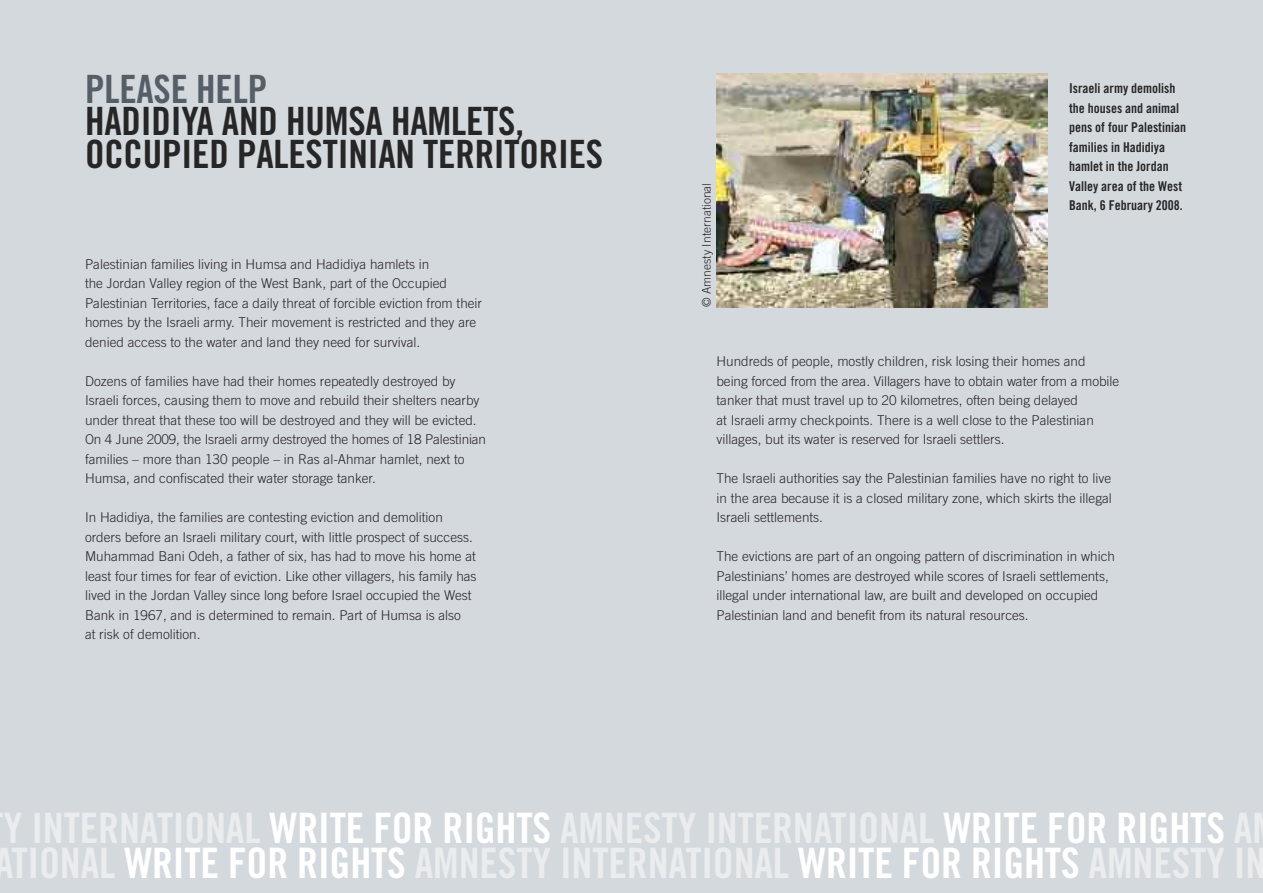
<style>
.page{position:relative;width:1263px;height:893px;background:#d4d9de}
.page>*{position:absolute;margin:0;border:0;box-sizing:border-box;transform-origin:0 0}
.t1{font:42px/34.5px "Amnesty Trade Gothic Bd Cn 20";letter-spacing:-.005em;color:#eaecee}
.t2{font:39px/32.2px "Amnesty Trade Gothic Bd Cn 20 OTF";letter-spacing:-.005em;color:#272627}
.t3{font:39px "Amnesty Trade Gothic Bd Cn 20 OTF";letter-spacing:-.005em;color:#565f67}
.t4{font:300 13.5px/19.5px "Amnesty Trade Gothic";color:#272627}
.t5{font:13.5px/19.5px "Amnesty Trade Gothic Bd Cn 20 OTF";color:#272627}
.t6{font:300 12px "Amnesty Trade Gothic";color:#272627}
.s1{color:#fff}
</style>
<div class="page">
<img style="left:716px;top:74px;width:331px;height:234px">
<h2 class="t3" style="left:85px;top:66px;width:184px">PLEASE HELP</h2>
<h2 class="t2" style="left:85px;top:105px;width:520px">HADIDIYA AND HUMSA HAMLETS,<br>OCCUPIED PALESTINIAN TERRITORIES</h2>
<p class="t4" style="left:85px;top:254px;width:399px">Palestinian families living in Humsa and Hadidiya hamlets in<br>the Jordan Valley region of the West Bank, part of the Occupied Palestinian Territories, face a daily threat of forcible eviction from their homes by the Israeli army. Their movement is restricted and they are denied access to the water and land they need for survival.</p>
<p class="t4" style="left:85px;top:371px;width:403px">Dozens of families have had their homes repeatedly destroyed by Israeli forces, causing them to move and rebuild their shelters nearby under threat that these too will be destroyed and they will be evicted.<br>On 4 June 2009, the Israeli army destroyed the homes of 18 Palestinian families – more than 130 people – in Ras al-Ahmar hamlet, next to Humsa, and confiscated their water storage tanker.</p>
<p class="t4" style="left:85px;top:507px;width:393px">In Hadidiya, the families are contesting eviction and demolition orders before an Israeli military court, with little prospect of success.<br>Muhammad Bani Odeh, a father of six, has had to move his home at least four times for fear of eviction. Like other villagers, his family has lived in the Jordan Valley since long before Israel occupied the West Bank in 1967, and is determined to remain. Part of Humsa is also<br>at risk of demolition.</p>
<p class="t6" style="left:699px;top:307px;width:125px;rotate:-90deg">© Amnesty International</p>
<p class="t5" style="left:1069px;top:78px;width:118px">Israeli army demolish the houses and animal pens of four Palestinian families in Hadidiya hamlet in the Jordan<br>Valley area of the West<br>Bank, 6 February 2008.</p>
<p class="t4" style="left:716px;top:351px;width:404px">Hundreds of people, mostly children, risk losing their homes and being forced from the area. Villagers have to obtain water from a mobile tanker that must travel up to 20 kilometres, often being delayed<br>at Israeli army checkpoints. There is a well close to the Palestinian villages, but its water is reserved for Israeli settlers.</p>
<p class="t4" style="left:716px;top:468px;width:397px;text-align:justify">The Israeli authorities say the Palestinian families have no right to live in the area because it is a closed military zone, which skirts the illegal Israeli settlements.</p>
<p class="t4" style="left:716px;top:546px;width:400px">The evictions are part of an ongoing pattern of discrimination in which Palestinians’ homes are destroyed while scores of Israeli settlements, illegal under international law, are built and developed on occupied Palestinian land and benefit from its natural resources.</p>
<h1 class="t1" style="left:-5px;top:811px;width:1273px">Y INTERNATIONAL <span class="s1">WRITE FOR RIGHTS</span> AMNESTY INTERNATIONAL <span class="s1">WRITE FOR RIGHTS</span> A<br>ATIONAL <span class="s1">WRITE FOR RIGHTS</span> AMNESTY INTERNATIONAL <span class="s1">WRITE FOR RIGHTS</span> AMNESTY IN</h1>
</div>
